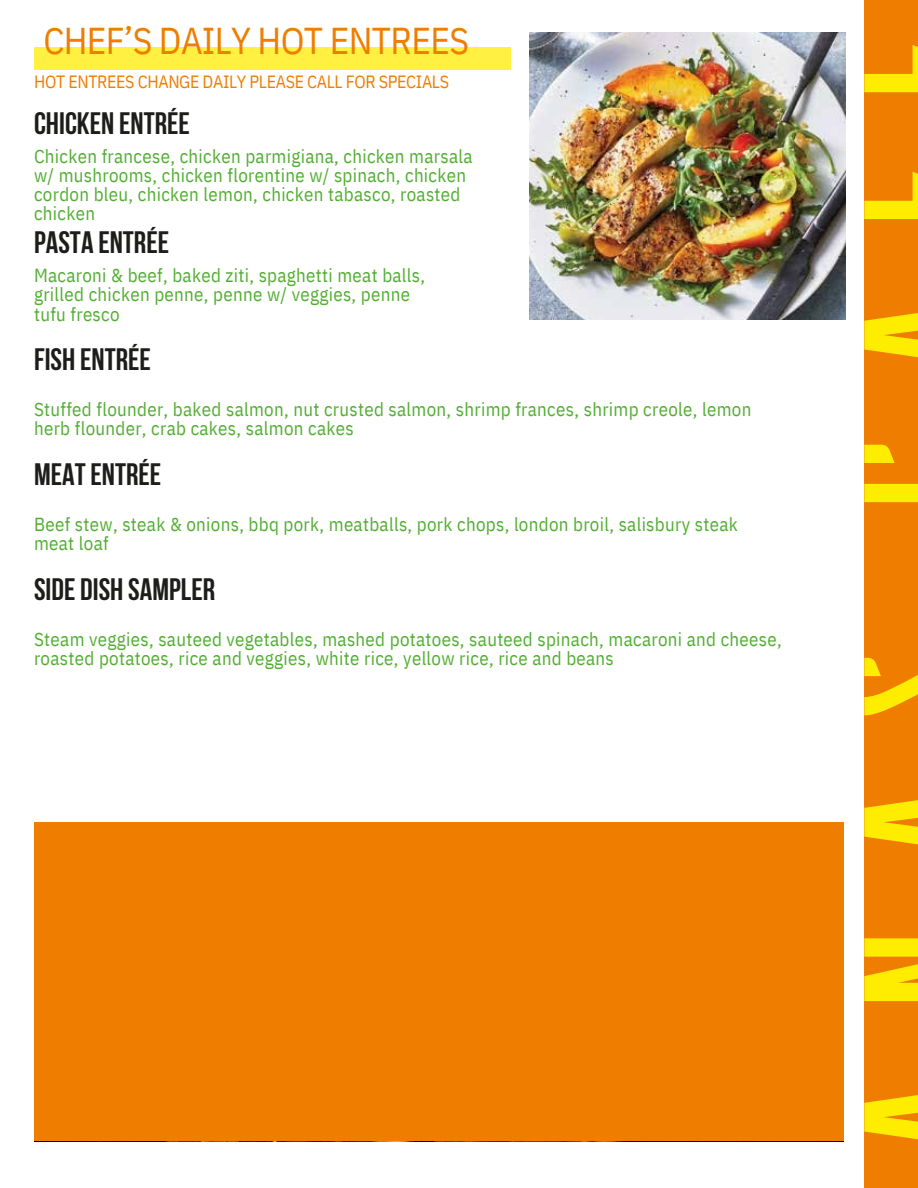
<style>
.page{position:relative;width:918px;height:1188px;background:#fff}
.page>*{position:absolute;margin:0;border:0;box-sizing:border-box;transform-origin:0 0}
.t1{font:37.35px "IBM Plex Sans Cond";letter-spacing:-.015em;color:#ef7d00}
.t2{font:700 30.9px "Bebas Neue";color:#1d1d1b}
.t3{font:18.9px/19.2px "IBM Plex Sans Cond";letter-spacing:.015em;color:#52ae32}
.t4{font:17.7px "IBM Plex Sans Cond";letter-spacing:-.02em;color:#ef7d00}
</style>
<div class="page">
<div style="left:34px;top:47px;width:476px;height:22px;background:#fff042"></div>
<div style="left:864px;top:0;width:54px;height:1188px;background:#ef7d00"></div>
<svg style="left:864px;top:1095px;width:54px;height:44px"></svg>
<svg style="left:864px;top:938px;width:54px;height:63px"></svg>
<svg style="left:864px;top:800px;width:54px;height:44px"></svg>
<svg style="left:864px;top:658px;width:54px;height:57px"></svg>
<svg style="left:864px;top:445px;width:54px;height:57px"></svg>
<svg style="left:864px;top:313px;width:54px;height:44px"></svg>
<svg style="left:864px;top:172px;width:54px;height:47px"></svg>
<svg style="left:864px;top:45px;width:54px;height:47px"></svg>
<img style="left:529px;top:32px;width:316px;height:287px">
<div style="left:35px;top:823px;width:809px;height:318px;background:#ef7d00"></div>
<p class="t1" style="left:44px;top:16px;width:427px">CHEF’S DAILY HOT ENTREES</p>
<p class="t4" style="left:34px;top:70px;width:416px">HOT ENTREES CHANGE DAILY PLEASE CALL FOR SPECIALS</p>
<p class="t2" style="left:34px;top:111px;width:157px">CHICKEN ENTRÉE</p>
<p class="t3" style="left:34px;top:146px;width:440px">Chicken francese, chicken parmigiana, chicken marsala w/ mushrooms, chicken florentine w/ spinach, chicken cordon bleu, chicken lemon, chicken tabasco, roasted chicken</p>
<p class="t2" style="left:34px;top:230px;width:137px">PASTA ENTRÉE</p>
<p class="t3" style="left:34px;top:266px;width:393px">Macaroni &amp; beef, baked ziti, spaghetti meat balls, grilled chicken penne, penne w/ veggies, penne tufu fresco</p>
<p class="t2" style="left:34px;top:347px;width:118px">FISH ENTRÉE</p>
<p class="t3" style="left:34px;top:400px;width:719px">Stuffed flounder, baked salmon, nut crusted salmon, shrimp frances, shrimp creole, lemon herb flounder, crab cakes, salmon cakes</p>
<p class="t2" style="left:34px;top:462px;width:129px">MEATENTRÉE</p>
<p class="t3" style="left:34px;top:514px;width:705px">Beef stew, steak &amp; onions, bbq pork, meatballs, pork chops, london broil, salisbury steak meat loaf</p>
<p class="t2" style="left:34px;top:576px;width:183px">SIDE DISH SAMPLER</p>
<p class="t3" style="left:34px;top:629px;width:749px">Steam veggies, sauteed vegetables, mashed potatoes, sauteed spinach, macaroni and cheese, roasted potatoes, rice and veggies, white rice, yellow rice, rice and beans</p>
</div>
